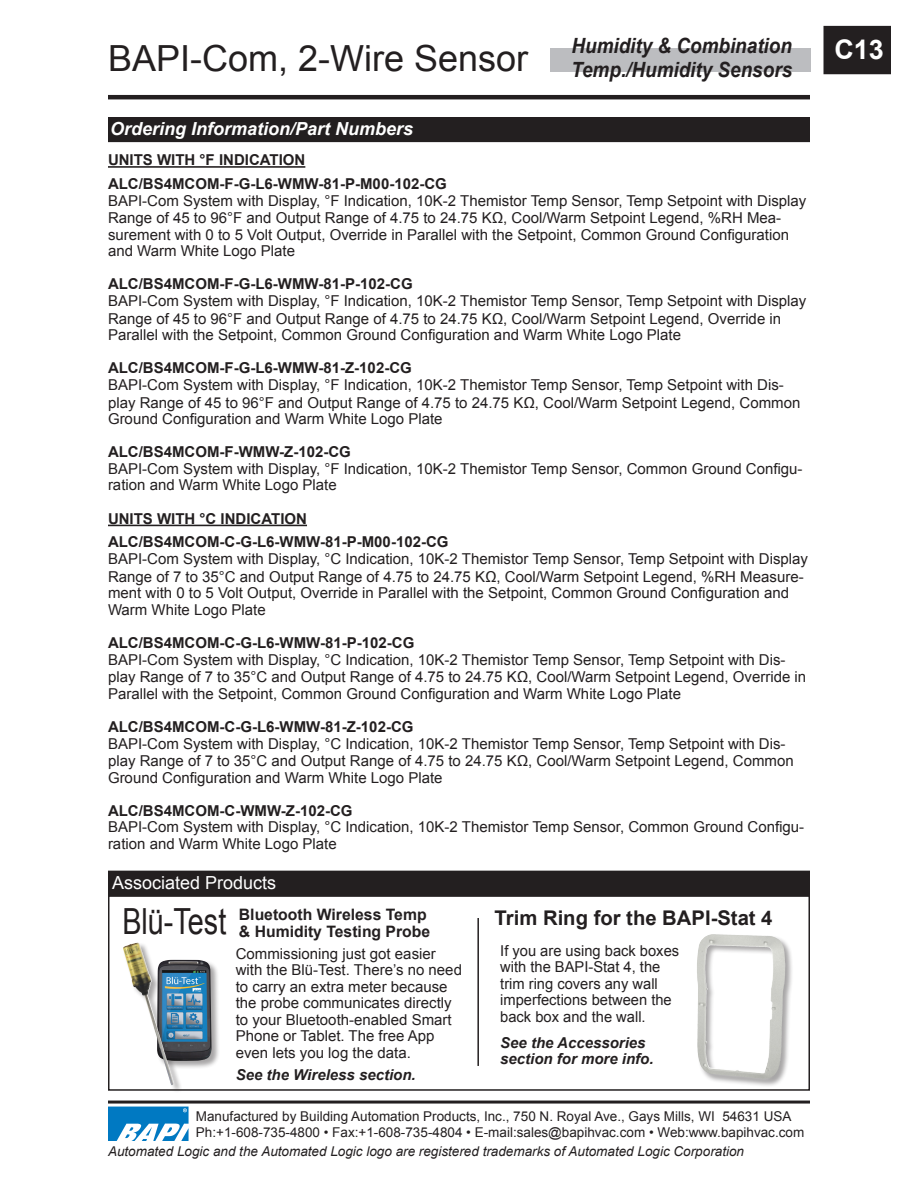
<style>
.page{position:relative;width:918px;height:1188px;background:#fff}
.page>*{position:absolute;margin:0;border:0;box-sizing:border-box;transform-origin:0 0}
.Sub_Section_Title{font:36px "Arial";color:#231f20}
.Sub_Section_Title-2{font:36px "Arial";color:#231f20;scale:.8 1}
.t1{font:700 27px "Arial";color:#fff}
.Section_Title{font:italic 700 21px "Arial";color:#231f20;scale:.9 1}
.Pict_Title{font:700 20.25px "Arial";color:#231f20}
.Subhead{font:italic 700 18px "Arial";color:#fff}
.t2{font:18px "Arial";color:#fff}
.Sub_Section_Title-3{font:700 15.75px "Arial";color:#231f20}
.t3{font:15px/16.8px "Arial";color:#231f20}
.t4{font:700 15px "Arial";color:#231f20}
.Body_text{font:italic 700 15px/16.5px "Arial";color:#231f20}
.t5{font:13.5px "Arial";color:#231f20}
.t6{font:italic 13.5px "Arial";color:#231f20}
</style>
<div class="page">
<div style="left:824px;top:27px;width:66px;height:47px;background:#231f20"></div>
<div style="left:824px;top:26px;width:67px;height:48px;border:2px solid #231f20"></div>
<hr style="left:108px;top:95px;width:702px;height:4px;background:#231f20">
<hr style="left:108px;top:1101px;width:702px;height:3px;background:#231f20">
<img style="left:108px;top:1107px;width:80px;height:33px">
<div style="left:550px;top:48px;width:260px;height:24px;background:#bcbdc0"></div>
<div style="left:109px;top:118px;width:700px;height:23px;background:#231f20"></div>
<div style="left:108px;top:117px;width:702px;height:25px;border:2px solid #231f20"></div>
<hr style="left:108px;top:166px;width:197px;height:2px;background:#231f20">
<hr style="left:108px;top:525px;width:199px;height:1px;background:#231f20">
<div style="left:108px;top:895px;width:702px;height:196px;border:2px solid #231f20"></div>
<div style="left:109px;top:871px;width:700px;height:25px;background:#231f20"></div>
<div style="left:108px;top:871px;width:702px;height:26px;border:2px solid #231f20"></div>
<div style="left:157px;top:960px;width:63px;height:110px;background:#231f20;opacity:.4"></div>
<img style="left:182px;top:960px;width:30px;height:101px">
<div style="left:122px;top:943px;width:60px;height:151px;background:#231f20;opacity:.4"></div>
<img style="left:123px;top:944px;width:48px;height:140px">
<hr style="left:477px;top:918px;width:2px;height:148px;background:#231f20">
<div style="left:696px;top:934px;width:98px;height:153px;background:#231f20;opacity:.4"></div>
<img style="left:697px;top:934px;width:17px;height:139px">
<p class="Sub_Section_Title" style="left:108px;top:35px;width:422px">BAPI-Com, 2-Wire Sensor</p>
<p class="Section_Title" style="left:572px;top:32px;width:247px">Humidity &amp; Combination</p>
<p class="Section_Title" style="left:571px;top:56px;width:247px">Temp./Humidity Sensors</p>
<p class="Subhead" style="left:110px;top:117px;width:305px">Ordering Information/Part Numbers</p>
<p class="t4" style="left:108px;top:150px;width:199px">UNITS WITH °F INDICATION</p>
<p class="t4" style="left:108px;top:173px;width:340px">ALC/BS4MCOM-F-G-L6-WMW-81-P-M00-102-CG</p>
<p class="t3" style="left:108px;top:192px;width:700px">BAPI-Com System with Display, °F Indication, 10K-2 Themistor Temp Sensor, Temp Setpoint with Display Range of 45 to 96°F and Output Range of 4.75 to 24.75 KΩ, Cool/Warm Setpoint Legend, %RH Mea&shy;surement with 0 to 5 Volt Output, Override in Parallel with the Setpoint, Common Ground Configuration and Warm White Logo Plate</p>
<p class="t4" style="left:108px;top:274px;width:306px">ALC/BS4MCOM-F-G-L6-WMW-81-P-102-CG</p>
<p class="t3" style="left:108px;top:293px;width:700px">BAPI-Com System with Display, °F Indication, 10K-2 Themistor Temp Sensor, Temp Setpoint with Display<br>Range of 45 to 96°F and Output Range of 4.75 to 24.75 KΩ, Cool/Warm Setpoint Legend, Override in<br>Parallel with the Setpoint, Common Ground Configuration and Warm White Logo Plate</p>
<p class="t4" style="left:108px;top:358px;width:305px">ALC/BS4MCOM-F-G-L6-WMW-81-Z-102-CG</p>
<p class="t3" style="left:108px;top:377px;width:694px">BAPI-Com System with Display, °F Indication, 10K-2 Themistor Temp Sensor, Temp Setpoint with Dis&shy;play Range of 45 to 96°F and Output Range of 4.75 to 24.75 KΩ, Cool/Warm Setpoint Legend, Common<br>Ground Configuration and Warm White Logo Plate</p>
<p class="t4" style="left:108px;top:442px;width:244px">ALC/BS4MCOM-F-WMW-Z-102-CG</p>
<p class="t3" style="left:108px;top:460px;width:696px">BAPI-Com System with Display, °F Indication, 10K-2 Themistor Temp Sensor, Common Ground Configu&shy;ration and Warm White Logo Plate</p>
<p class="t4" style="left:108px;top:509px;width:201px">UNITS WITH °C INDICATION</p>
<p class="t4" style="left:108px;top:532px;width:342px">ALC/BS4MCOM-C-G-L6-WMW-81-P-M00-102-CG</p>
<p class="t3" style="left:108px;top:551px;width:702px">BAPI-Com System with Display, °C Indication, 10K-2 Themistor Temp Sensor, Temp Setpoint with Display Range of 7 to 35°C and Output Range of 4.75 to 24.75 KΩ, Cool/Warm Setpoint Legend, %RH Measure&shy;ment with 0 to 5 Volt Output, Override in Parallel with the Setpoint, Common Ground Configuration and Warm White Logo Plate</p>
<p class="t4" style="left:108px;top:632px;width:308px">ALC/BS4MCOM-C-G-L6-WMW-81-P-102-CG</p>
<p class="t3" style="left:108px;top:651px;width:700px">BAPI-Com System with Display, °C Indication, 10K-2 Themistor Temp Sensor, Temp Setpoint with Dis&shy;play Range of 7 to 35°C and Output Range of 4.75 to 24.75 KΩ, Cool/Warm Setpoint Legend, Override in<br>Parallel with the Setpoint, Common Ground Configuration and Warm White Logo Plate</p>
<p class="t4" style="left:108px;top:716px;width:307px">ALC/BS4MCOM-C-G-L6-WMW-81-Z-102-CG</p>
<p class="t3" style="left:108px;top:735px;width:687px">BAPI-Com System with Display, °C Indication, 10K-2 Themistor Temp Sensor, Temp Setpoint with Dis&shy;play Range of 7 to 35°C and Output Range of 4.75 to 24.75 KΩ, Cool/Warm Setpoint Legend, Common<br>Ground Configuration and Warm White Logo Plate</p>
<p class="t4" style="left:108px;top:800px;width:246px">ALC/BS4MCOM-C-WMW-Z-102-CG</p>
<p class="t3" style="left:108px;top:819px;width:698px">BAPI-Com System with Display, °C Indication, 10K-2 Themistor Temp Sensor, Common Ground Configu&shy;ration and Warm White Logo Plate</p>
<p class="t2" style="left:112px;top:871px;width:166px">Associated Products</p>
<p class="Sub_Section_Title-2" style="left:122px;top:897px;width:132px">Blü-Test</p>
<p class="Sub_Section_Title-3" style="left:239px;top:904px;width:189px">Bluetooth Wireless Temp</p>
<p class="Sub_Section_Title-3" style="left:239px;top:921px;width:193px">&amp; Humidity Testing Probe</p>
<p class="t3" style="left:236px;top:945px;width:228px">Commissioning just got easier with the Blü-Test. There’s no need to carry an extra meter because the probe communicates directly to your Bluetooth-enabled Smart<br>Phone or Tablet. The free App even lets you log the data.</p>
<p class="Body_text" style="left:236px;top:1067px;width:181px">See the Wireless section.</p>
<p class="Pict_Title" style="left:495px;top:905px;width:279px">Trim Ring for the BAPI-Stat 4</p>
<p class="t3" style="left:500px;top:943px;width:180px">If you are using back boxes with the BAPI-Stat 4, the trim ring covers any wall imperfections between the back box and the wall.</p>
<p class="Body_text" style="left:500px;top:1035px;width:155px">See the Accessories section for more info.</p>
<p class="t5" style="left:196px;top:1107px;width:597px">Manufactured by Building Automation Products, Inc., 750 N. Royal Ave., Gays Mills, WI 54631 USA</p>
<p class="t5" style="left:196px;top:1124px;width:610px">Ph:+1-608-735-4800 • Fax:+1-608-735-4804 • E-mail:sales@bapihvac.com • Web:www.bapihvac.com</p>
<p class="t6" style="left:108px;top:1143px;width:638px">Automated Logic and the Automated Logic logo are registered trademarks of Automated Logic Corporation</p>
<p class="t1" style="left:834px;top:31px;width:51px">C13</p>
</div>
